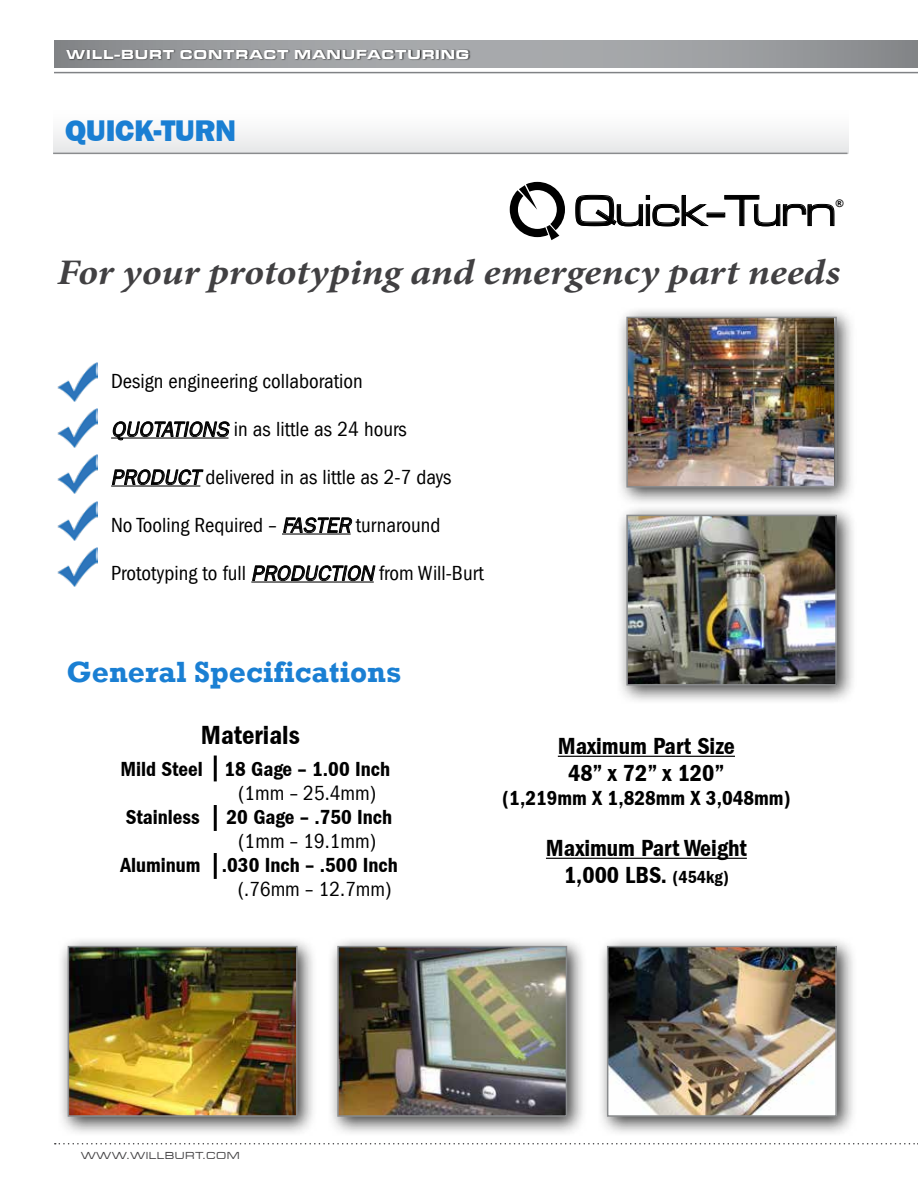
<style>
.page{position:relative;width:918px;height:1188px;background:#fff}
.page>*{position:absolute;margin:0;border:0;box-sizing:border-box;transform-origin:0 0}
.t1{font:500 expanded 45.15px "Microgramma Com";color:#000}
.t2{font:italic 700 36px "Minion Pro";letter-spacing:-.005em;color:#414042;scale:1.12 1}
.t3{font:700 30px "Rockwell";color:#1a7fd3}
.t4{font:800 30px "ITC Franklin Gothic";letter-spacing:-.01em;color:#1a7fd3}
.t5{font:600 condensed 27px "ITC Franklin Gothic";color:#000}
.t6{font:600 condensed 24px/27px "ITC Franklin Gothic";color:#000;text-align:center}
.t7{font:condensed 21px "Franklin Gothic LT";color:#000}
.t8{font:600 condensed 21px "ITC Franklin Gothic";color:#000}
.t9{font:700 expanded 13.5px "Microgramma Com";letter-spacing:.1em;color:#fff}
.t10{font:500 expanded 10.5px "Microgramma Com";letter-spacing:.1em;color:#414042}
.t11{font:900 10.5px "Arial";color:#000}
.s1{font-family:"ITC Franklin Gothic";font-style:italic;font-stretch:normal}
.s2{font-size:18px}
</style>
<div class="page">
<svg style="left:54px;top:40px;width:864px;height:28px;background:#9b9da0"></svg>
<hr style="left:54px;top:72px;width:864px;height:1px;background:#808285">
<svg style="left:55px;top:1143px;width:863px;height:1px"></svg>
<div style="left:53px;top:109px;width:795px;height:45px;background:linear-gradient(to right,#f4f4f5,#f4f4f5)"></div>
<hr style="left:53px;top:153px;width:795px;height:1px;background:#8a8c8e">
<img style="left:57px;top:362px;width:41px;height:39px">
<img style="left:57px;top:409px;width:41px;height:39px">
<img style="left:57px;top:455px;width:41px;height:39px">
<img style="left:57px;top:501px;width:41px;height:39px">
<img style="left:57px;top:548px;width:41px;height:39px">
<svg style="left:510px;top:182px;width:55px;height:58px"></svg>
<div style="left:616px;top:504px;width:241px;height:202px;background:#000;opacity:.75"></div>
<img style="left:629px;top:518px;width:205px;height:165px">
<div style="left:626px;top:515px;width:211px;height:171px;border:2px solid #8a8c8e"></div>
<div style="left:596px;top:935px;width:261px;height:202px;background:#000;opacity:.75"></div>
<img style="left:610px;top:949px;width:224px;height:165px">
<div style="left:607px;top:946px;width:230px;height:171px;border:2px solid #8a8c8e"></div>
<div style="left:327px;top:935px;width:260px;height:202px;background:#000;opacity:.75"></div>
<img style="left:340px;top:949px;width:224px;height:165px">
<div style="left:337px;top:946px;width:230px;height:171px;border:2px solid #8a8c8e"></div>
<div style="left:57px;top:935px;width:260px;height:202px;background:#000;opacity:.75"></div>
<img style="left:71px;top:949px;width:224px;height:165px">
<div style="left:68px;top:946px;width:230px;height:171px;border:2px solid #8a8c8e"></div>
<div style="left:616px;top:306px;width:241px;height:202px;background:#000;opacity:.75"></div>
<img style="left:629px;top:320px;width:205px;height:165px">
<div style="left:626px;top:317px;width:211px;height:171px;border:2px solid #8a8c8e"></div>
<div style="left:66px;top:49px;width:405px;height:11px;background:#000;opacity:.75"></div>
<hr style="left:111px;top:437px;width:118px;height:2px;background:#000">
<hr style="left:111px;top:485px;width:89px;height:2px;background:#000">
<hr style="left:282px;top:533px;width:69px;height:2px;background:#000">
<hr style="left:251px;top:581px;width:123px;height:2px;background:#000">
<hr style="left:558px;top:756px;width:177px;height:1px;background:#000">
<hr style="left:546px;top:858px;width:201px;height:1px;background:#000">
<hr style="left:214px;top:756px;width:3px;height:25px;background:#000">
<hr style="left:214px;top:805px;width:3px;height:26px;background:#000">
<hr style="left:214px;top:853px;width:3px;height:26px;background:#000">
<p class="t9" style="left:67px;top:45px;width:404px">WILL-BURT CONTRACT MANUFACTURING</p>
<h3 class="t4" style="left:65px;top:113px;width:172px">QUICK-TURN</h3>
<h1 class="t1" style="left:574px;top:182px;width:263px">Quick-Turn</h1>
<p class="t11" style="left:836px;top:196px;width:10px">®</p>
<h2 class="t2" style="left:57px;top:246px;width:701px">For your prototyping and emergency part needs</h2>
<p class="t7" style="left:111px;top:370px;width:253px">Design engineering collaboration</p>
<p class="t7" style="left:111px;top:418px;width:297px"><span class="s1">QUOTATIONS</span> in as little as 24 hours</p>
<p class="t7" style="left:111px;top:466px;width:342px"><span class="s1">PRODUCT</span> delivered in as little as 2-7 days</p>
<p class="t7" style="left:111px;top:514px;width:331px">No Tooling Required – <span class="s1">FASTER</span> turnaround</p>
<p class="t7" style="left:111px;top:562px;width:374px">Prototyping to full <span class="s1">PRODUCTION</span> from Will-Burt</p>
<h3 class="t3" style="left:67px;top:654px;width:336px">General Specifications</h3>
<p class="t5" style="left:201px;top:720px;width:100px">Materials</p>
<p class="t8" style="left:120px;top:757px;width:271px">Mild Steel 18 Gage – 1.00 Inch</p>
<p class="t7" style="left:238px;top:781px;width:140px">(1mm – 25.4mm)</p>
<p class="t8" style="left:126px;top:805px;width:76px">Stainless</p>
<p class="t8" style="left:227px;top:805px;width:167px">20 Gage – .750 Inch</p>
<p class="t7" style="left:238px;top:829px;width:140px">(1mm – 19.1mm)</p>
<p class="t8" style="left:120px;top:853px;width:279px">Aluminum .030 Inch – .500 Inch</p>
<p class="t7" style="left:238px;top:877px;width:155px">(.76mm – 12.7mm)</p>
<p class="t10" style="left:81px;top:1149px;width:160px">WWW.WILLBURT.COM</p>
<p class="t6" style="left:558px;top:733px;width:179px">Maximum Part Size<br>48” x 72” x 120”</p>
<p class="t8" style="left:502px;top:787px;width:290px">(1,219mm X 1,828mm X 3,048mm)</p>
<p class="t6" style="left:546px;top:835px;width:202px">Maximum Part Weight<br>1,000 LBS. <span class="s2">(454kg)</span></p>
</div>
